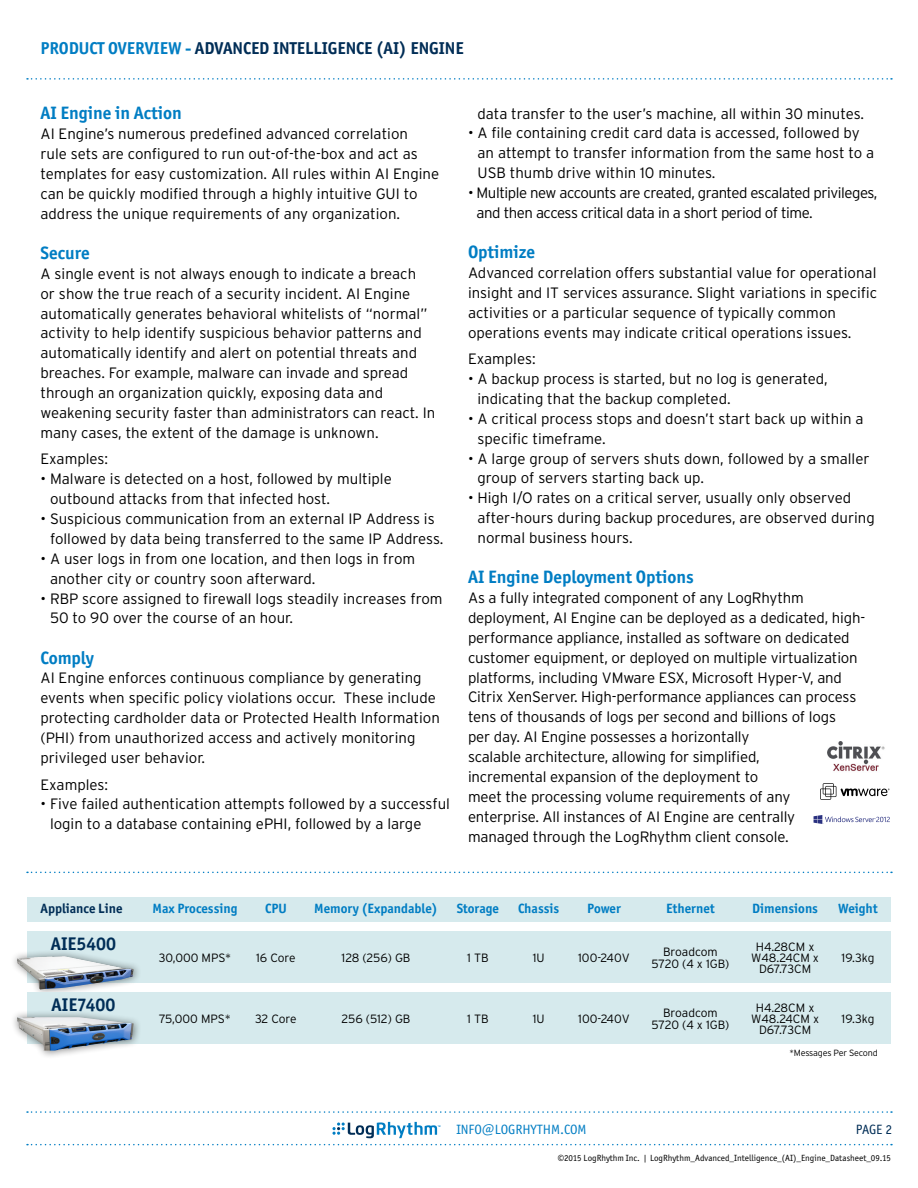
<style>
.page{position:relative;width:918px;height:1188px;background:#fff}
.page>*{position:absolute;margin:0;border:0;box-sizing:border-box;transform-origin:0 0}
.t1{font:700 18.45px "Officina Sans ITC Std";color:#002d56}
.t2{font:700 18px "Officina Sans ITC Std";color:#007dc3}
.t3{font:700 17.25px "Officina Sans ITC Std";color:#002d56}
.t4{font:300 15px/19.8px "Interstate";color:#000}
.t5{font:300 15px/19.8px "Interstate";letter-spacing:-.03em;color:#000}
.t6{font:700 13.5px "Officina Sans ITC Std";color:#007dc3}
.t7{font:13.5px "Officina Sans ITC Std";color:#007dc3}
.t8{font:700 13.5px "Officina Sans ITC Std";color:#002d56}
.t9{font:13.5px "Officina Sans ITC Std";color:#002d56}
.t10{font:300 12px/11.4px "Interstate";color:#000;text-align:center}
.t11{font:9px "Officina Sans ITC Std";color:#000}
.t12{font:300 9px "Interstate";letter-spacing:-.02em;color:#000}
.s1{color:#007dc3}
</style>
<div class="page">
<div style="left:27px;top:931px;width:864px;height:52px;background:#d6eaed"></div>
<div style="left:9px;top:949px;width:132px;height:48px;background:#000;opacity:.5"></div>
<img style="left:17px;top:956px;width:79px;height:34px">
<svg style="left:27px;top:78px;width:865px;height:2px"></svg>
<svg style="left:27px;top:872px;width:865px;height:1px"></svg>
<svg style="left:27px;top:1144px;width:865px;height:1px"></svg>
<svg style="left:27px;top:1111px;width:865px;height:2px"></svg>
<svg style="left:814px;top:815px;width:76px;height:9px"></svg>
<svg style="left:820px;top:783px;width:70px;height:17px"></svg>
<img style="left:827px;top:741px;width:58px;height:30px">
<div style="left:27px;top:897px;width:864px;height:25px;background:#d6eaed"></div>
<div style="left:27px;top:993px;width:864px;height:51px;background:#d6eaed"></div>
<div style="left:9px;top:1009px;width:132px;height:50px;background:#000;opacity:.5"></div>
<img style="left:17px;top:1017px;width:11px;height:18px">
<svg style="left:332px;top:1122px;width:108px;height:16px"></svg>
<p class="t3" style="left:40px;top:37px;width:425px"><span class="s1">PRODUCT OVERVIEW -</span> ADVANCED INTELLIGENCE (AI) ENGINE</p>
<p class="t2" style="left:40px;top:102px;width:143px">AI Engine in Action</p>
<p class="t4" style="left:40px;top:124px;width:400px">AI Engine’s numerous predefined advanced correlation<br>rule sets are configured to run out-of-the-box and act as templates for easy customization. All rules within AI Engine can be quickly modified through a highly intuitive GUI to address the unique requirements of any organization.</p>
<p class="t2" style="left:40px;top:242px;width:51px">Secure</p>
<p class="t4" style="left:40px;top:264px;width:396px">A single event is not always enough to indicate a breach<br>or show the true reach of a security incident. AI Engine automatically generates behavioral whitelists of “normal” activity to help identify suspicious behavior patterns and automatically identify and alert on potential threats and breaches. For example, malware can invade and spread through an organization quickly, exposing data and weakening security faster than administrators can react. In many cases, the extent of the damage is unknown.</p>
<p class="t4" style="left:40px;top:449px;width:69px">Examples:</p>
<p class="t4" style="left:50px;top:469px;width:343px;text-indent:-10px">• Malware is detected on a host, followed by multiple outbound attacks from that infected host.</p>
<p class="t4" style="left:50px;top:509px;width:395px;text-indent:-10px">• Suspicious communication from an external IP Address is followed by data being transferred to the same IP Address.</p>
<p class="t4" style="left:50px;top:549px;width:367px;text-indent:-10px">• A user logs in from one location, and then logs in from another city or country soon afterward.</p>
<p class="t4" style="left:50px;top:588px;width:394px;text-indent:-10px">• RBP score assigned to firewall logs steadily increases from<br>50 to 90 over the course of an hour.</p>
<p class="t2" style="left:40px;top:646px;width:55px">Comply</p>
<p class="t4" style="left:40px;top:668px;width:401px">AI Engine enforces continuous compliance by generating events when specific policy violations occur. These include protecting cardholder data or Protected Health Information (PHI) from unauthorized access and actively monitoring privileged user behavior.</p>
<p class="t4" style="left:40px;top:774px;width:69px">Examples:</p>
<p class="t4" style="left:50px;top:794px;width:401px;text-indent:-10px">• Five failed authentication attempts followed by a successful login to a database containing ePHI, followed by a large</p>
<p class="t4" style="left:478px;top:103px;width:388px">data transfer to the user’s machine, all within 30 minutes.</p>
<p class="t4" style="left:478px;top:123px;width:398px;text-indent:-10px">• A file containing credit card data is accessed, followed by an attempt to transfer information from the same host to a<br>USB thumb drive within 10 minutes.</p>
<p class="t5" style="left:477px;top:183px;width:402px;text-indent:-9px">• Multiple new accounts are created, granted escalated privileges, and then access critical data in a short period of time.</p>
<p class="t2" style="left:468px;top:241px;width:69px">Optimize</p>
<p class="t4" style="left:468px;top:263px;width:411px">Advanced correlation offers substantial value for operational insight and IT services assurance. Slight variations in specific activities or a particular sequence of typically common operations events may indicate critical operations issues.</p>
<p class="t4" style="left:468px;top:349px;width:69px">Examples:</p>
<p class="t4" style="left:478px;top:369px;width:352px;text-indent:-10px">• A backup process is started, but no log is generated, indicating that the backup completed.</p>
<p class="t4" style="left:478px;top:408px;width:388px;text-indent:-10px">• A critical process stops and doesn’t start back up within a specific timeframe.</p>
<p class="t4" style="left:478px;top:448px;width:394px;text-indent:-10px">• A large group of servers shuts down, followed by a smaller group of servers starting back up.</p>
<p class="t4" style="left:478px;top:488px;width:399px;text-indent:-10px">• High I/O rates on a critical server, usually only observed after-hours during backup procedures, are observed during normal business hours.</p>
<p class="t2" style="left:468px;top:566px;width:227px">AI Engine Deployment Options</p>
<p class="t4" style="left:468px;top:588px;width:399px">As a fully integrated component of any LogRhythm deployment, AI Engine can be deployed as a dedicated, high&shy;performance appliance, installed as software on dedicated customer equipment, or deployed on multiple virtualization platforms, including VMware ESX, Microsoft Hyper-V, and Citrix XenServer. High-performance appliances can process tens of thousands of logs per second and billions of logs<br>per day. AI Engine possesses a horizontally<br>scalable architecture, allowing for simplified,<br>incremental expansion of the deployment to<br>meet the processing volume requirements of any<br>enterprise. All instances of AI Engine are centrally<br>managed through the LogRhythm client console.</p>
<p class="t8" style="left:40px;top:900px;width:84px">Appliance Line</p>
<p class="t6" style="left:153px;top:900px;width:86px">Max Processing</p>
<p class="t10" style="left:159px;top:952px;width:74px">30,000 MPS*</p>
<p class="t1" style="left:51px;top:932px;width:67px">AIE5400</p>
<p class="t6" style="left:265px;top:900px;width:23px">CPU</p>
<p class="t10" style="left:256px;top:952px;width:41px">16 Core</p>
<p class="t6" style="left:314px;top:900px;width:125px">Memory (Expandable)</p>
<p class="t10" style="left:342px;top:952px;width:70px">128 (256) GB</p>
<p class="t6" style="left:457px;top:900px;width:44px">Storage</p>
<p class="t10" style="left:467px;top:952px;width:23px">1 TB</p>
<p class="t6" style="left:518px;top:900px;width:43px">Chassis</p>
<p class="t10" style="left:533px;top:952px;width:13px">1U</p>
<p class="t6" style="left:587px;top:900px;width:35px">Power</p>
<p class="t10" style="left:578px;top:952px;width:53px">100-240V</p>
<p class="t6" style="left:666px;top:900px;width:50px">Ethernet</p>
<p class="t10" style="left:652px;top:946px;width:79px">Broadcom<br>5720 (4 x 1GB)</p>
<p class="t6" style="left:752px;top:900px;width:67px">Dimensions</p>
<p class="t10" style="left:751px;top:941px;width:69px">H4.28CM x<br>W48.24CM x<br>D67.73CM</p>
<p class="t6" style="left:838px;top:900px;width:41px">Weight</p>
<p class="t10" style="left:842px;top:952px;width:34px">19.3kg</p>
<p class="t1" style="left:52px;top:993px;width:65px">AIE7400</p>
<p class="t10" style="left:159px;top:1013px;width:73px">75,000 MPS*</p>
<p class="t10" style="left:255px;top:1013px;width:43px">32 Core</p>
<p class="t10" style="left:342px;top:1013px;width:70px">256 (512) GB</p>
<p class="t10" style="left:467px;top:1013px;width:23px">1 TB</p>
<p class="t10" style="left:533px;top:1013px;width:13px">1U</p>
<p class="t10" style="left:578px;top:1013px;width:53px">100-240V</p>
<p class="t10" style="left:652px;top:1007px;width:79px">Broadcom<br>5720 (4 x 1GB)</p>
<p class="t10" style="left:751px;top:1002px;width:69px">H4.28CM x<br>W48.24CM x<br>D67.73CM</p>
<p class="t10" style="left:842px;top:1013px;width:34px">19.3kg</p>
<p class="t12" style="left:790px;top:1047px;width:90px">*Messages Per Second</p>
<p class="t7" style="left:456px;top:1122px;width:132px">INFO@LOGRHYTHM.COM</p>
<p class="t9" style="left:856px;top:1122px;width:38px">PAGE 2</p>
<p class="t11" style="left:558px;top:1153px;width:335px">©2015 LogRhythm Inc. | LogRhythm_Advanced_Intelligence_(AI)_Engine_Datasheet_09.15</p>
</div>
